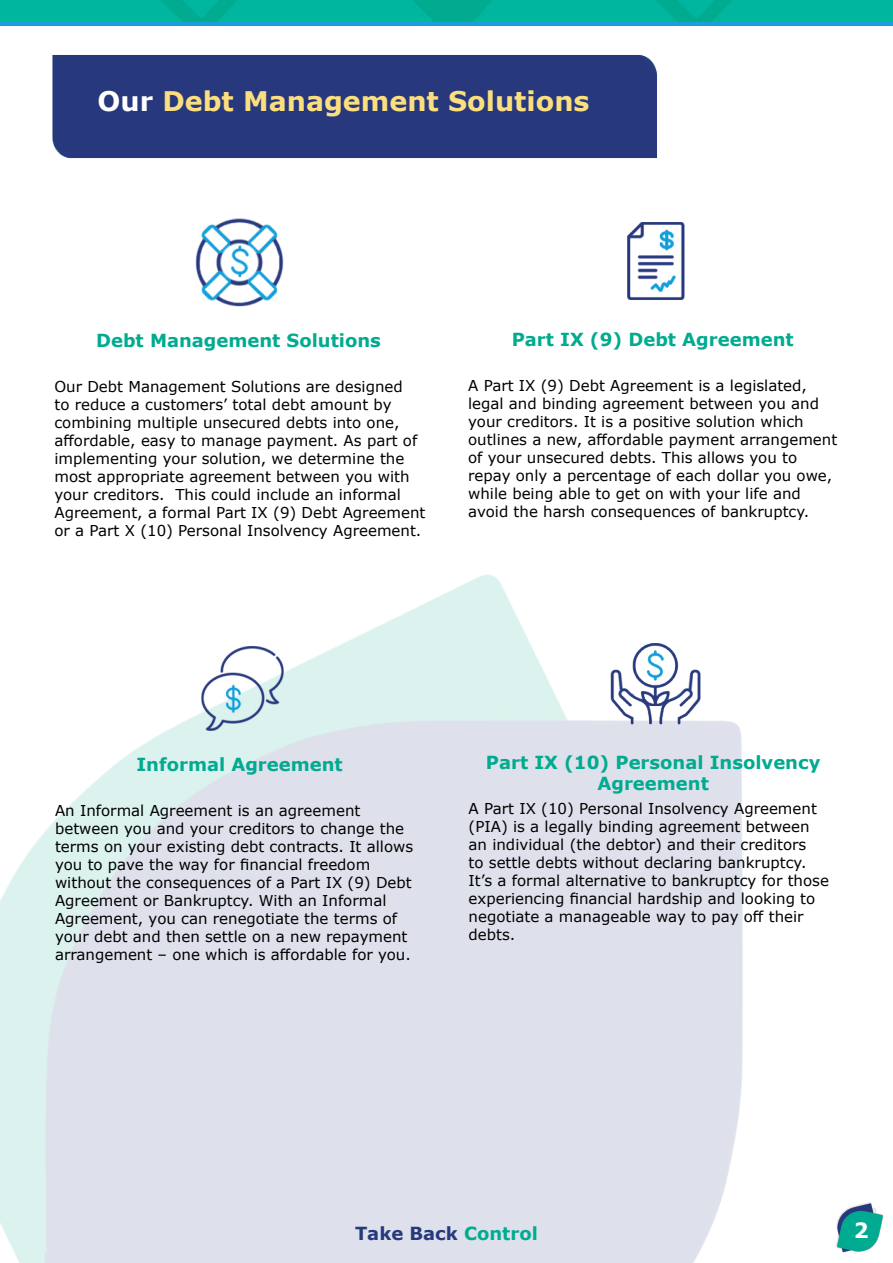
<style>
.page{position:relative;width:893px;height:1263px;background:#fff}
.page>*{position:absolute;margin:0;border:0;box-sizing:border-box;transform-origin:0 0}
.t1{font:700 27px "Verdana";color:#fbde7e}
.t2{font:700 21px "Verdana";color:#fff}
.t3{font:700 18px/21.6px "Verdana";color:#00ab90;text-align:center}
.t4{font:700 18px "Verdana";color:#27397d}
.t5{font:15px/18px "Verdana";color:#000}
.s1{color:#fff}
.s2{color:#00ab90}
</style>
<div class="page">
<div style="left:52px;top:55px;width:605px;height:104px;background:#27387d"></div>
<img style="left:0;top:574px;width:743px;height:689px">
<img style="left:836px;top:1202px;width:48px;height:51px">
<img style="left:195px;top:218px;width:89px;height:89px">
<div style="left:0;top:0;width:893px;height:26px;background:#1b9eda"></div>
<img style="left:0;top:0;width:893px;height:22px">
<img style="left:627px;top:222px;width:58px;height:78px">
<img style="left:198px;top:647px;width:88px;height:83px">
<img style="left:606px;top:640px;width:100px;height:90px">
<h1 class="t1" style="left:98px;top:82px;width:494px"><span class="s1">Our</span> Debt Management Solutions</h1>
<p class="t3" style="left:96px;top:329px;width:286px">Debt Management Solutions</p>
<p class="t5" style="left:54px;top:377px;width:373px">Our Debt Management Solutions are designed<br>to reduce a customers’ total debt amount by combining multiple unsecured debts into one, affordable, easy to manage payment. As part of implementing your solution, we determine the most appropriate agreement between you with your creditors. This could include an informal Agreement, a formal Part IX (9) Debt Agreement or a Part X (10) Personal Insolvency Agreement.</p>
<p class="t3" style="left:512px;top:328px;width:284px">Part IX (9) Debt Agreement</p>
<p class="t5" style="left:468px;top:376px;width:371px">A Part IX (9) Debt Agreement is a legislated, legal and binding agreement between you and your creditors. It is a positive solution which outlines a new, affordable payment arrangement of your unsecured debts. This allows you to repay only a percentage of each dollar you owe, while being able to get on with your life and avoid the harsh consequences of bankruptcy.</p>
<p class="t3" style="left:136px;top:753px;width:208px">Informal Agreement</p>
<p class="t5" style="left:55px;top:802px;width:360px">An Informal Agreement is an agreement between you and your creditors to change the terms on your existing debt contracts. It allows you to pave the way for financial freedom without the consequences of a Part IX (9) Debt Agreement or Bankruptcy. With an Informal Agreement, you can renegotiate the terms of your debt and then settle on a new repayment arrangement – one which is affordable for you.</p>
<p class="t3" style="left:486px;top:751px;width:336px">Part IX (10) Personal Insolvency<br>Agreement</p>
<p class="t5" style="left:469px;top:799px;width:362px">A Part IX (10) Personal Insolvency Agreement (PIA) is a legally binding agreement between an individual (the debtor) and their creditors<br>to settle debts without declaring bankruptcy.<br>It’s a formal alternative to bankruptcy for those experiencing financial hardship and looking to negotiate a manageable way to pay off their debts.</p>
<p class="t4" style="left:355px;top:1221px;width:184px">Take Back <span class="s2">Control</span></p>
<h2 class="t2" style="left:854px;top:1215px;width:16px">2</h2>
</div>
